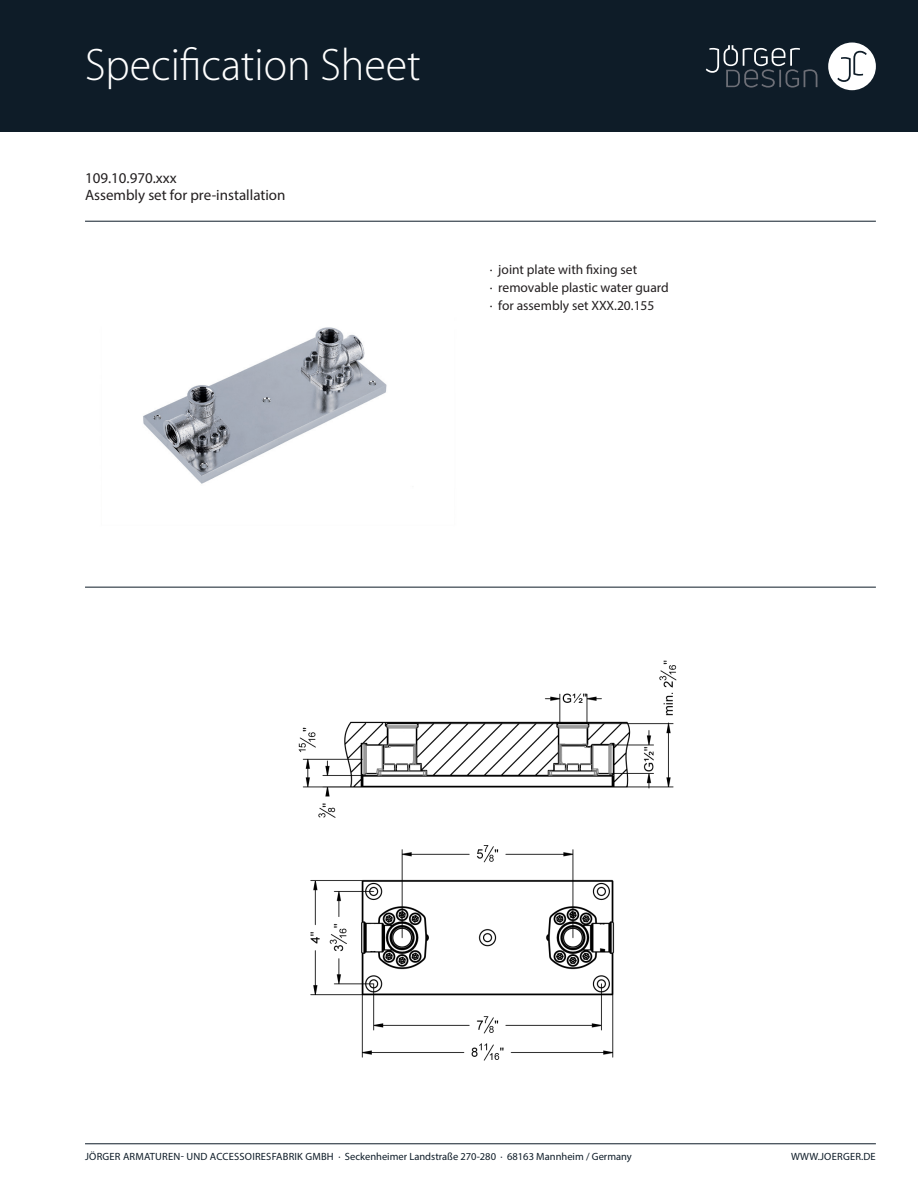
<style>
.page{position:relative;width:918px;height:1188px;background:#fff}
.page>*{position:absolute;margin:0;border:0;box-sizing:border-box;transform-origin:0 0}
.t1{font:100 45px "Myriad Set Pro";color:#fff}
.t2{font:15px "Myriad Pro";color:#231f20}
.t3{font:13.5px/18px "Myriad Pro";color:#231f20}
.t4{font:10.5px "Myriad Pro";letter-spacing:.015em;color:#0e1c28}
</style>
<div class="page">
<div style="left:0;top:0;width:918px;height:132px;background:#0e1c28"></div>
<div style="left:828px;top:43px;width:48px;height:47px;background:#fff;border-radius:50%"></div>
<svg style="left:837px;top:51px;width:30px;height:31px"></svg>
<svg style="left:706px;top:45px;width:111px;height:43px"></svg>
<hr style="left:85px;top:1143px;width:791px;height:1px;background:#0e1c28">
<hr style="left:85px;top:221px;width:791px;height:1px;background:#0e1c28">
<hr style="left:85px;top:587px;width:791px;height:1px;background:#0e1c28">
<img style="left:143px;top:327px;width:244px;height:157px">
<img style="left:298px;top:660px;width:379px;height:401px">
<h1 class="t1" style="left:85px;top:31px;width:337px">Specification Sheet</h1>
<h2 class="t2" style="left:85px;top:169px;width:93px">109.10.970.xxx</h2>
<h2 class="t2" style="left:85px;top:186px;width:202px">Assembly set for pre-installation</h2>
<p class="t3" style="left:490px;top:260px;width:180px">· joint plate with fixing set<br>· removable plastic water guard · for assembly set XXX.20.155</p>
<p class="t4" style="left:85px;top:1150px;width:548px">JÖRGER ARMATUREN- UND ACCESSOIRESFABRIK GMBH · Seckenheimer Landstraße 270-280 · 68163 Mannheim / Germany</p>
<p class="t4" style="left:791px;top:1150px;width:86px">WWW.JOERGER.DE</p>
</div>
